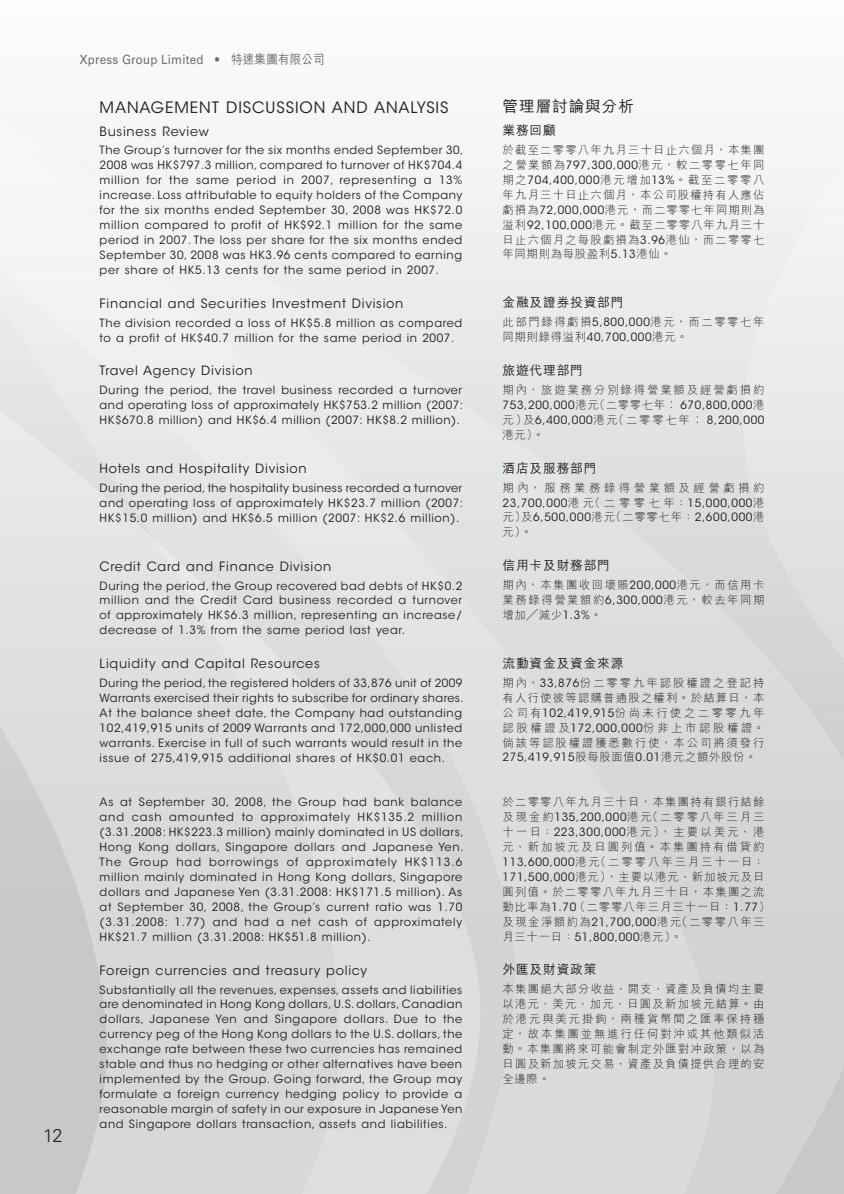
<style>
.page{position:relative;width:844px;height:1194px;background:#fff}
.page>*{position:absolute;margin:0;border:0;box-sizing:border-box;transform-origin:0 0}
.t1{font:300 18.4px "Univers LT Std";color:#231f20}
.t2{font:15.6px "ITC Avant Garde Std";letter-spacing:.06em;color:#231f20}
.t3{font:15.6px "M Hei HK Medium E Ten B5 H";letter-spacing:.06em;color:#231f20}
.t4{font:12.8px "ITC Avant Garde Std";letter-spacing:.06em;color:#231f20}
.t5{font:12.8px "M Hei HK Medium E Ten B5 H";letter-spacing:.06em;color:#231f20}
.t6{font:12.8px "Univers LT Std";letter-spacing:.015em;color:#6c6d70;scale:.9 1}
.t7{font:11.4px/15px "ITC Avant Garde Std";letter-spacing:.06em;color:#231f20;text-align:justify}
.t8{font:11.4px/15px "M Hei HK Light E Ten B5 H";letter-spacing:.125em;color:#231f20;text-align:justify}
.t9{font:11.4px/15px "M Hei HK Light E Ten B5 H";letter-spacing:.105em;color:#231f20}
.t10{font:11.4px "M Hei HK Light E Ten B5 H";letter-spacing:.165em;color:#231f20}
.t11{font:11.4px "M Hei HK Light E Ten B5 H";letter-spacing:.31em;color:#231f20}
.s1{font-family:"M Hei HK Medium E Ten B5 H"}
.s2{font-family:"ITC Avant Garde Std"}
.s3{font-family:"M Hei HK Light E Ten B5 H"}
</style>
<div class="page">
<h1 class="t1" style="left:43px;top:1124px;width:21px">12</h1>
<p class="t6" style="left:79px;top:52px;width:274px">Xpress Group Limited • <span class="s1">特速集團有限公司</span></p>
<h2 class="t2" style="left:99px;top:101px;width:350px">MANAGEMENT DISCUSSION AND ANALYSIS</h2>
<p class="t4" style="left:99px;top:126px;width:111px">Business Review</p>
<p class="t7" style="left:99px;top:144px;width:365px">The Group’s turnover for the six months ended September 30, 2008 was HK$797.3 million, compared to turnover of HK$704.4 million for the same period in 2007, representing a 13% increase. Loss attributable to equity holders of the Company for the six months ended September 30, 2008 was HK$72.0 million compared to profit of HK$92.1 million for the same period in 2007. The loss per share for the six months ended September 30, 2008 was HK3.96 cents compared to earning per share of HK5.13 cents for the same period in 2007.</p>
<p class="t4" style="left:99px;top:298px;width:305px">Financial and Securities Investment Division</p>
<p class="t7" style="left:99px;top:316px;width:364px">The division recorded a loss of HK$5.8 million as compared to a profit of HK$40.7 million for the same period in 2007.</p>
<p class="t4" style="left:99px;top:365px;width:155px">Travel Agency Division</p>
<p class="t7" style="left:99px;top:384px;width:365px">During the period, the travel business recorded a turnover and operating loss of approximately HK$753.2 million (2007:<br>HK$670.8 million) and HK$6.4 million (2007: HK$8.2 million).</p>
<p class="t4" style="left:99px;top:463px;width:208px">Hotels and Hospitality Division</p>
<p class="t7" style="left:99px;top:481px;width:365px">During the period, the hospitality business recorded a turnover and operating loss of approximately HK$23.7 million (2007:<br>HK$15.0 million) and HK$6.5 million (2007: HK$2.6 million).</p>
<p class="t4" style="left:99px;top:561px;width:233px">Credit Card and Finance Division</p>
<p class="t7" style="left:99px;top:579px;width:364px">During the period, the Group recovered bad debts of HK$0.2 million and the Credit Card business recorded a turnover of approximately HK$6.3 million, representing an increase/ decrease of 1.3% from the same period last year.</p>
<p class="t4" style="left:99px;top:658px;width:221px">Liquidity and Capital Resources</p>
<p class="t7" style="left:99px;top:676px;width:365px;text-align:left">During the period, the registered holders of 33,876 unit of 2009<br>Warrants exercised their rights to subscribe for ordinary shares.<br>At the balance sheet date, the Company had outstanding 102,419,915 units of 2009 Warrants and 172,000,000 unlisted warrants. Exercise in full of such warrants would result in the issue of 275,419,915 additional shares of HK$0.01 each.</p>
<p class="t7" style="left:99px;top:796px;width:365px;text-align:left">As at September 30, 2008, the Group had bank balance and cash amounted to approximately HK$135.2 million (3.31.2008: HK$223.3 million) mainly dominated in US dollars, Hong Kong dollars, Singapore dollars and Japanese Yen.<br>The Group had borrowings of approximately HK$113.6 million mainly dominated in Hong Kong dollars, Singapore dollars and Japanese Yen (3.31.2008: HK$171.5 million). As at September 30, 2008, the Group’s current ratio was 1.70 (3.31.2008: 1.77) and had a net cash of approximately HK$21.7 million (3.31.2008: HK$51.8 million).</p>
<p class="t4" style="left:99px;top:964px;width:269px">Foreign currencies and treasury policy</p>
<p class="t7" style="left:99px;top:982px;width:364px">Substantially all the revenues, expenses, assets and liabilities are denominated in Hong Kong dollars, U.S. dollars, Canadian dollars, Japanese Yen and Singapore dollars. Due to the currency peg of the Hong Kong dollars to the U.S. dollars, the exchange rate between these two currencies has remained stable and thus no hedging or other alternatives have been implemented by the Group. Going forward, the Group may formulate a foreign currency hedging policy to provide a reasonable margin of safety in our exposure in Japanese Yen and Singapore dollars transaction, assets and liabilities.</p>
<h2 class="t3" style="left:502px;top:100px;width:133px">管理層討論與分析</h2>
<p class="t5" style="left:502px;top:125px;width:55px">業務回顧</p>
<p class="t9" style="left:502px;top:144px;width:263px">於截至二零零八年九月三十日止六個月，本集團之營業額為<span class="s2">797,300,000</span>港元，較二零零七年同</p>
<p class="t7" style="left:502px;top:173px;width:263px"><span class="s3">期之</span>704,400,000<span class="s3">港元增加</span>13%<span class="s3">。截至二零零八</span></p>
<p class="t8" style="left:502px;top:188px;width:263px">年九月三十日止六個月，本公司股權持有人應佔虧損為<span class="s2">72,000,000</span>港元，而二零零七年同期則為溢利<span class="s2">92,100,000</span>港元。截至二零零八年九月三十日止六個月之每股虧損為<span class="s2">3.96</span>港仙，而二零零七年同期則為每股盈利<span class="s2">5.13</span>港仙。</p>
<p class="t5" style="left:502px;top:297px;width:122px">金融及證券投資部門</p>
<p class="t8" style="left:502px;top:316px;width:263px">此部門錄得虧損<span class="s2">5,800,000</span>港元，而二零零七年同期則錄得溢利<span class="s2">40,700,000</span>港元。</p>
<p class="t5" style="left:502px;top:365px;width:82px">旅遊代理部門</p>
<p class="t10" style="left:502px;top:385px;width:263px">期內，旅遊業務分別錄得營業額及經營虧損約</p>
<p class="t7" style="left:502px;top:398px;width:263px">753,200,000<span class="s3">港元（二零零七年︰</span> 670,800,000<span class="s3">港元）及</span>6,400,000<span class="s3">港元（二零零七年︰</span> 8,200,000</p>
<p class="t8" style="left:502px;top:428px;width:43px">港元）。</p>
<p class="t5" style="left:502px;top:463px;width:95px">酒店及服務部門</p>
<p class="t11" style="left:502px;top:483px;width:263px">期內，服務業務錄得營業額及經營虧損約</p>
<p class="t7" style="left:502px;top:496px;width:263px">23,700,000<span class="s3">港元（二零零七年：</span>15,000,000<span class="s3">港元）及</span>6,500,000<span class="s3">港元（二零零七年：</span>2,600,000<span class="s3">港</span></p>
<p class="t8" style="left:502px;top:526px;width:31px">元）。</p>
<p class="t5" style="left:502px;top:560px;width:109px">信用卡及財務部門</p>
<p class="t8" style="left:502px;top:579px;width:263px">期內，本集團收回壞賬<span class="s2">200,000</span>港元，而信用卡業務錄得營業額約<span class="s2">6,300,000</span>港元，較去年同期增加╱減少<span class="s2">1.3%</span>。</p>
<p class="t5" style="left:502px;top:658px;width:122px">流動資金及資金來源</p>
<p class="t8" style="left:502px;top:676px;width:263px">期內，<span class="s2">33,876</span>份二零零九年認股權證之登記持有人行使彼等認購普通股之權利。於結算日，本公司有<span class="s2">102,419,915</span>份尚未行使之二零零九年認股權證及<span class="s2">172,000,000</span>份非上市認股權證。倘該等認股權證獲悉數行使，本公司將須發行</p>
<p class="t7" style="left:502px;top:751px;width:255px">275,419,915<span class="s3">股每股面值</span>0.01<span class="s3">港元之額外股份。</span></p>
<p class="t9" style="left:502px;top:795px;width:269px">於二零零八年九月三十日，本集團持有銀行結餘及現金約<span class="s2">135,200,000</span>港元（二零零八年三月三十一日：<span class="s2">223,300,000</span>港元），主要以美元、港元、新加坡元及日圓列值。本集團持有借貸約<br><span class="s2">113,600,000</span>港元（二零零八年三月三十一日：<br><span class="s2">171,500,000</span>港元），主要以港元、新加坡元及日圓列值。於二零零八年九月三十日，本集團之流動比率為<span class="s2">1.70</span>（二零零八年三月三十一日：<span class="s2">1.77</span>）及現金淨額約為<span class="s2">21,700,000</span>港元（二零零八年三月三十一日：<span class="s2">51,800,000</span>港元）。</p>
<p class="t5" style="left:502px;top:964px;width:95px">外匯及財資政策</p>
<p class="t8" style="left:502px;top:982px;width:263px">本集團絕大部分收益、開支、資產及負債均主要以港元、美元、加元、日圓及新加坡元結算。由於港元與美元掛鉤，兩種貨幣間之匯率保持穩定，故本集團並無進行任何對沖或其他類似活動。本集團將來可能會制定外匯對冲政策，以為日圓及新加坡元交易、資產及負債提供合理的安全邊際。</p>
</div>
